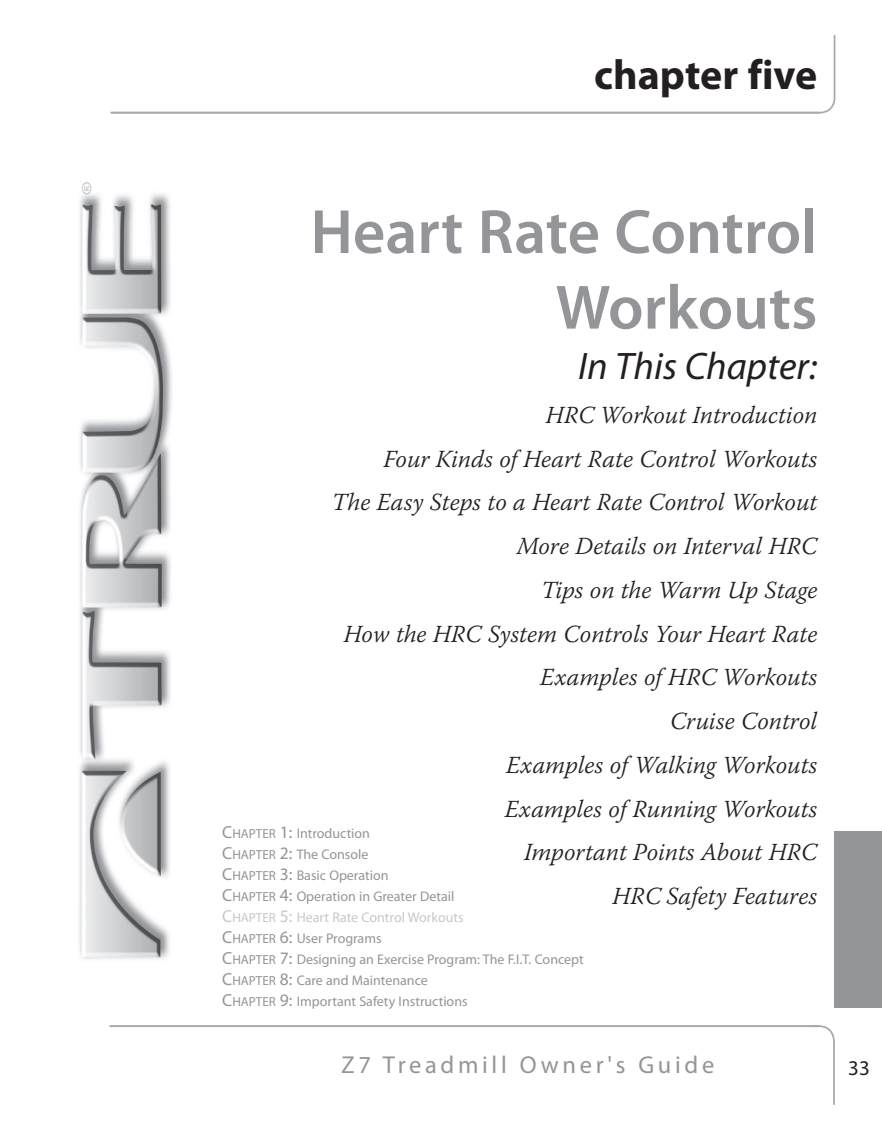
<style>
.page{position:relative;width:882px;height:1134px;background:#fff}
.page>*{position:absolute;margin:0;border:0;box-sizing:border-box;transform-origin:0 0}
.t1{font:600 63px/75.6px "Myriad Pro";color:#939598;text-align:right}
.t2{font:700 42px "Myriad Pro";color:#231f20}
.t3{font:italic 38.5px "Myriad Pro";color:#231f20}
.t4{font:italic 300 24.5px/43.8px "Warnock Pro";color:#231f20;text-align:right}
.t5{font:24.5px "Myriad Pro";letter-spacing:.15em;color:#939598}
.t6{font:21px "Myriad Pro";color:#231f20}
.t7{font:14px/21px "Myriad Pro";color:#939598}
.s1{font-size:17.5px}
.s2{font-size:13.12px}
.s3{font-size:17.5px;color:#c7c8ca}
.s4{font-size:13.12px;color:#c7c8ca}
.s5{color:#c7c8ca}
</style>
<div class="page">
<svg style="left:818px;top:97px;width:18px;height:17px"></svg>
<hr style="left:112px;top:112px;width:708px;height:2px;background:#a8a9ad">
<img style="left:79px;top:182px;width:93px;height:778px">
<hr style="left:834px;top:35px;width:1px;height:64px;background:#a8a9ad">
<hr style="left:110px;top:112px;width:709px;height:2px;background:#a8a9ad">
<svg style="left:812px;top:1025px;width:23px;height:15px"></svg>
<hr style="left:109px;top:1025px;width:709px;height:2px;background:#a8a9ad">
<hr style="left:833px;top:1040px;width:2px;height:65px;background:#a8a9ad">
<div style="left:835px;top:832px;width:47px;height:176px;background:#939598"></div>
<h2 class="t2" style="left:594px;top:52px;width:225px">chapter five</h2>
<h1 class="t1" style="left:311px;top:195px;width:508px">Heart Rate Control<br>Workouts</h1>
<h3 class="t3" style="left:578px;top:346px;width:241px">In This Chapter:</h3>
<p class="t4" style="left:332px;top:393px;width:487px">HRC Workout Introduction<br>Four Kinds of Heart Rate Control Workouts<br>The Easy Steps to a Heart Rate Control Workout<br>More Details on Interval HRC<br>Tips on the Warm Up Stage<br>How the HRC System Controls Your Heart Rate<br>Examples of HRC Workouts<br>Cruise Control<br>Examples of Walking Workouts<br>Examples of Running Workouts<br>Important Points About HRC<br>HRC Safety Features</p>
<p class="t7" style="left:222px;top:823px;width:363px"><span class="s1">C</span><span class="s2">HAPTER</span> <span class="s1">1:</span> Introduction<br><span class="s1">C</span><span class="s2">HAPTER</span> <span class="s1">2:</span> The Console<br><span class="s1">C</span><span class="s2">HAPTER</span> <span class="s1">3:</span> Basic Operation<br><span class="s1">C</span><span class="s2">HAPTER</span> <span class="s1">4:</span> Operation in Greater Detail<br><span class="s3">C</span><span class="s4">HAPTER</span> <span class="s3">5:</span> <span class="s5">Heart Rate Control Workouts<br></span><span class="s1">C</span><span class="s2">HAPTER</span> <span class="s1">6:</span> User Programs<br><span class="s1">C</span><span class="s2">HAPTER</span> <span class="s1">7:</span> Designing an Exercise Program: The F.I.T. Concept <span class="s1">C</span><span class="s2">HAPTER</span> <span class="s1">8:</span> Care and Maintenance<br><span class="s1">C</span><span class="s2">HAPTER</span> <span class="s1">9:</span> Important Safety Instructions</p>
<p class="t5" style="left:341px;top:1051px;width:375px">Z7 Treadmill Owner's Guide</p>
<p class="t6" style="left:848px;top:1056px;width:23px">33</p>
</div>
